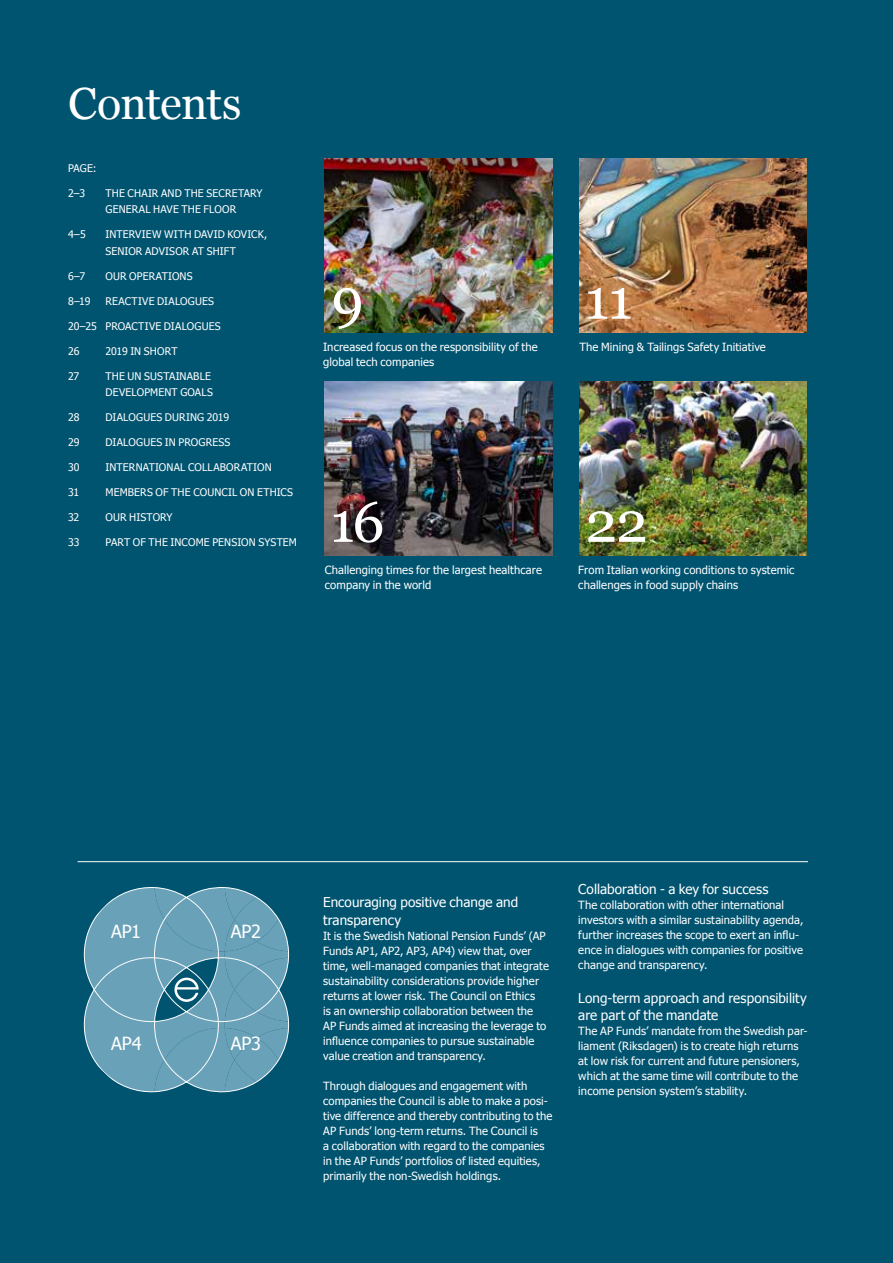
<style>
.page{position:relative;width:893px;height:1263px;background:#005470}
.page>*{position:absolute;margin:0;border:0;box-sizing:border-box;transform-origin:0 0}
.t1{font:57px "Georgia";color:#fff}
.t2{font:45px "Georgia";letter-spacing:-.02em;color:#fff}
.t3{font:18px "Tahoma";letter-spacing:-.005em;color:#fff}
.t4{font:13.5px/17.2px "Tahoma";letter-spacing:.005em;color:#fff}
.t5{font:11.25px/15px "Tahoma";letter-spacing:.01em;color:#fff}
.t6{font:10.5px/16.5px "Tahoma";letter-spacing:.015em;color:#fff}
</style>
<div class="page">
<svg style="left:83px;top:887px;width:206px;height:205px;background:#5e98af"></svg>
<img style="left:325px;top:159px;width:227px;height:173px">
<img style="left:579px;top:159px;width:228px;height:173px">
<img style="left:325px;top:382px;width:227px;height:174px">
<img style="left:579px;top:382px;width:228px;height:174px">
<hr style="left:78px;top:861px;width:730px;height:1px;background:#fff">
<h2 class="t2" style="left:68px;top:71px;width:175px">Contents</h2>
<p class="t6" style="left:68px;top:159px;width:30px">PAGE:</p>
<p class="t6" style="left:68px;top:184px;width:19px">2–3</p>
<p class="t6" style="left:106px;top:184px;width:159px">THE CHAIR AND THE SECRETARY<br>GENERAL HAVE THE FLOOR</p>
<p class="t6" style="left:68px;top:226px;width:19px">4–5</p>
<p class="t6" style="left:106px;top:226px;width:163px">INTERVIEW WITH DAVID KOVICK,<br>SENIOR ADVISOR AT SHIFT</p>
<p class="t6" style="left:68px;top:267px;width:19px">6–7</p>
<p class="t6" style="left:106px;top:267px;width:89px">OUR OPERATIONS</p>
<p class="t6" style="left:68px;top:292px;width:24px">8–19</p>
<p class="t6" style="left:106px;top:292px;width:110px">REACTIVE DIALOGUES</p>
<p class="t6" style="left:68px;top:317px;width:154px">20–25 PROACTIVE DIALOGUES</p>
<p class="t6" style="left:68px;top:342px;width:13px">26</p>
<p class="t6" style="left:106px;top:342px;width:73px">2019 IN SHORT</p>
<p class="t6" style="left:68px;top:367px;width:13px">27</p>
<p class="t6" style="left:106px;top:367px;width:109px">THE UN SUSTAINABLE<br>DEVELOPMENT GOALS</p>
<p class="t6" style="left:68px;top:409px;width:13px">28</p>
<p class="t6" style="left:106px;top:409px;width:125px">DIALOGUES DURING 2019</p>
<p class="t6" style="left:68px;top:434px;width:13px">29</p>
<p class="t6" style="left:106px;top:434px;width:126px">DIALOGUES IN PROGRESS</p>
<p class="t6" style="left:68px;top:459px;width:13px">30</p>
<p class="t6" style="left:106px;top:459px;width:168px">INTERNATIONAL COLLABORATION</p>
<p class="t6" style="left:68px;top:484px;width:13px">31</p>
<p class="t6" style="left:106px;top:484px;width:189px">MEMBERS OF THE COUNCIL ON ETHICS</p>
<p class="t6" style="left:68px;top:509px;width:13px">32</p>
<p class="t6" style="left:106px;top:509px;width:69px">OUR HISTORY</p>
<p class="t6" style="left:68px;top:534px;width:13px">33</p>
<p class="t6" style="left:106px;top:534px;width:193px">PART OF THE INCOME PENSION SYSTEM</p>
<h1 class="t1" style="left:331px;top:257px;width:34px">9</h1>
<h1 class="t1" style="left:585px;top:257px;width:49px">11</h1>
<p class="t5" style="left:323px;top:339px;width:216px">Increased focus on the responsibility of the global tech companies</p>
<p class="t5" style="left:579px;top:339px;width:188px">The Mining &amp; Tailings Safety Initiative</p>
<h1 class="t1" style="left:330px;top:480px;width:56px">16</h1>
<h1 class="t1" style="left:585px;top:480px;width:64px">22</h1>
<p class="t5" style="left:325px;top:562px;width:219px">Challenging times for the largest healthcare company in the world</p>
<p class="t5" style="left:578px;top:562px;width:217px">From Italian working conditions to systemic challenges in food supply chains</p>
<h3 class="t3" style="left:111px;top:919px;width:31px">AP1</h3>
<h3 class="t3" style="left:231px;top:919px;width:32px">AP2</h3>
<h3 class="t3" style="left:111px;top:1032px;width:32px">AP4</h3>
<h3 class="t3" style="left:231px;top:1032px;width:32px">AP3</h3>
<p class="t4" style="left:323px;top:893px;width:197px">Encouraging positive change and transparency</p>
<p class="t5" style="left:323px;top:927px;width:227px">It is the Swedish National Pension Funds’ (AP Funds AP1, AP2, AP3, AP4) view that, over time, well-managed companies that integrate sustainability considerations provide higher returns at lower risk. The Council on Ethics<br>is an ownership collaboration between the AP Funds aimed at increasing the leverage to influence companies to pursue sustainable value creation and transparency.</p>
<p class="t5" style="left:323px;top:1077px;width:231px">Through dialogues and engagement with companies the Council is able to make a posi&shy;tive difference and thereby contributing to the AP Funds’ long-term returns. The Council is<br>a collaboration with regard to the companies in the AP Funds’ portfolios of listed equities, primarily the non-Swedish holdings.</p>
<p class="t4" style="left:578px;top:879px;width:192px">Collaboration - a key for success</p>
<p class="t5" style="left:578px;top:896px;width:227px">The collaboration with other international investors with a similar sustainability agenda, further increases the scope to exert an influ&shy;ence in dialogues with companies for positive change and transparency.</p>
<p class="t4" style="left:578px;top:989px;width:230px">Long-term approach and responsibility are part of the mandate</p>
<p class="t5" style="left:578px;top:1023px;width:231px">The AP Funds’ mandate from the Swedish par&shy;liament (Riksdagen) is to create high returns at low risk for current and future pensioners, which at the same time will contribute to the income pension system’s stability.</p>
</div>
